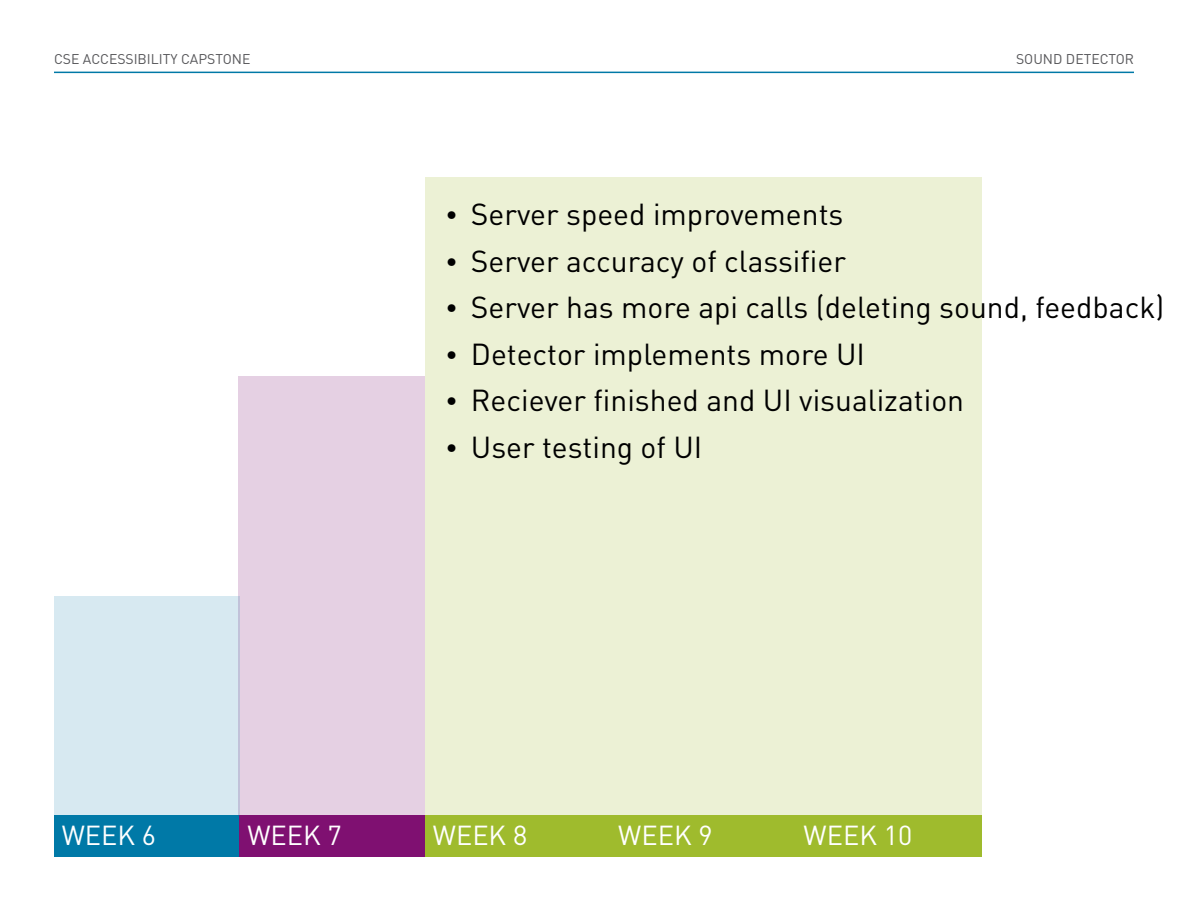
<style>
.page{position:relative;width:1188px;height:918px;background:#fff}
.page>*{position:absolute;margin:0;border:0;box-sizing:border-box;transform-origin:0 0}
.t1{font:30px "DIN";color:#000}
.t2{font:27.15px "DIN";color:#fff}
.t3{font:13.95px "DIN";color:#565659}
.s1{font-family:"Plantin Std";font-weight:300}
</style>
<div class="page">
<hr style="left:54px;top:72px;width:1080px;height:1px;background:#0079a7">
<div style="left:54px;top:815px;width:185px;height:42px;background:#0079a7"></div>
<div style="left:240px;top:815px;width:185px;height:42px;background:#7f1071"></div>
<div style="left:425px;top:815px;width:186px;height:42px;background:#9fbb2d"></div>
<div style="left:611px;top:815px;width:185px;height:42px;background:#9fbb2d"></div>
<div style="left:796px;top:815px;width:185px;height:42px;background:#9fbb2d"></div>
<div style="left:239px;top:376px;width:186px;height:439px;background:#e5d0e3"></div>
<div style="left:425px;top:178px;width:556px;height:637px;background:#ecf1d5"></div>
<div style="left:54px;top:596px;width:186px;height:219px;background:#d7e9f1"></div>
<p class="t3" style="left:54px;top:50px;width:198px">CSE ACCESSIBILITY CAPSTONE</p>
<p class="t3" style="left:1016px;top:50px;width:119px">SOUND DETECTOR</p>
<p class="t1" style="left:448px;top:196px;width:397px"><span class="s1">•</span> Server speed improvements</p>
<p class="t1" style="left:448px;top:242px;width:400px"><span class="s1">•</span> Server accuracy of classifier</p>
<p class="t1" style="left:448px;top:289px;width:718px"><span class="s1">•</span> Server has more api calls (deleting sound, feedback)</p>
<p class="t1" style="left:448px;top:335px;width:419px"><span class="s1">•</span> Detector implements more UI</p>
<p class="t1" style="left:448px;top:382px;width:518px"><span class="s1">•</span> Reciever finished and UI visualization</p>
<p class="t1" style="left:448px;top:428px;width:256px"><span class="s1">•</span> User testing of UI</p>
<p class="t2" style="left:62px;top:818px;width:96px">WEEK 6</p>
<p class="t2" style="left:247px;top:818px;width:96px">WEEK 7</p>
<p class="t2" style="left:433px;top:818px;width:96px">WEEK 8</p>
<p class="t2" style="left:618px;top:818px;width:96px">WEEK 9</p>
<p class="t2" style="left:804px;top:818px;width:110px">WEEK 10</p>
</div>
